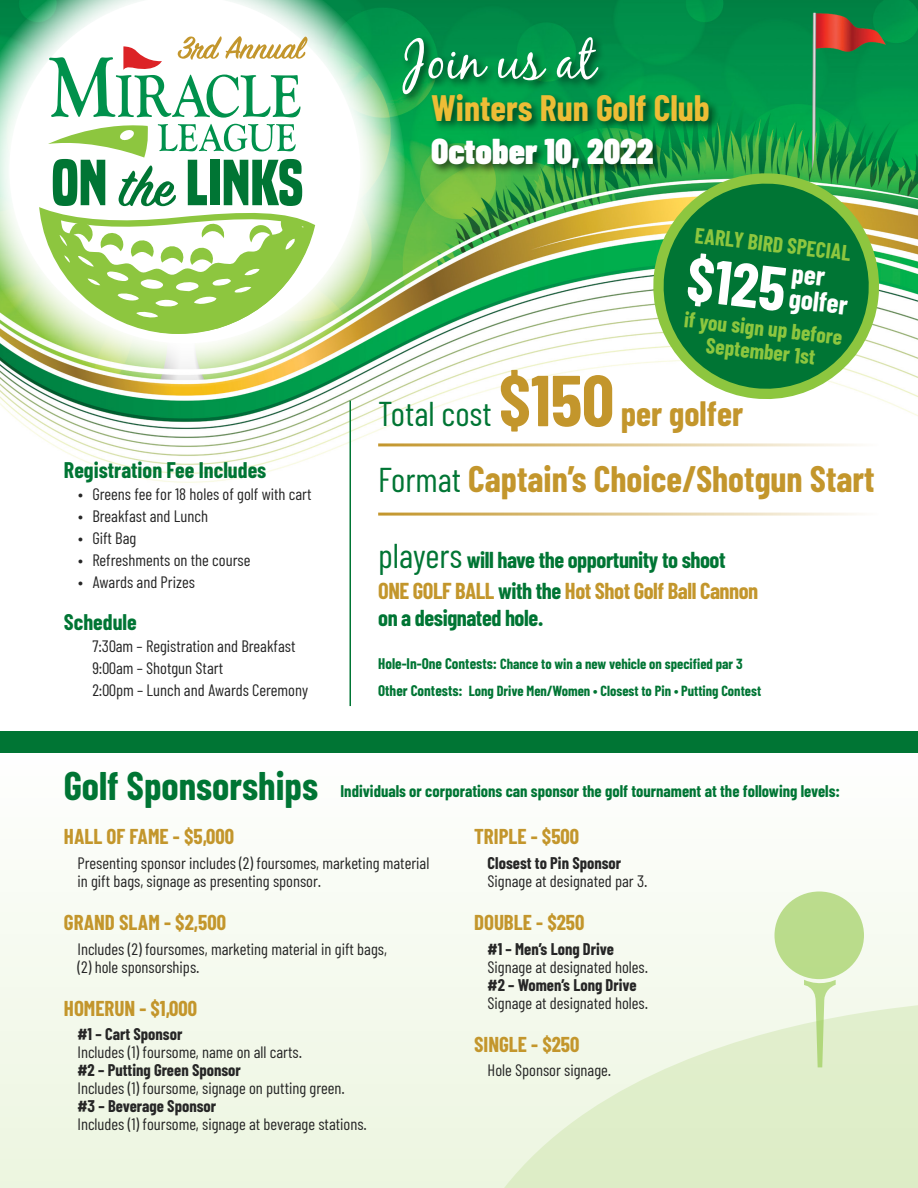
<style>
.page{position:relative;width:918px;height:1188px;background:#fff}
.page>*{position:absolute;margin:0;border:0;box-sizing:border-box;transform-origin:0 0}
.t1{font:700 61.95px "Barlow Condensed";color:#fff}
.t2{font:52.5px "Black Jack";color:#fff}
.t3{font:700 39px "Barlow Condensed";color:#007534}
.t4{font:700 36px "Barlow Condensed";color:#c3962c}
.t5{font:700 35.85px "Barlow Condensed";color:#edbd36}
.t6{font:900 35.85px "Barlow Condensed";color:#fff}
.t7{font:34.35px "Barlow Condensed";color:#007534}
.t8{font:700 27.45px/25.2px "Barlow Condensed";color:#fff}
.t9{font:700 22.5px/31.5px "Barlow Condensed";letter-spacing:-.02em;color:#007534}
.t10{font:700 22.05px "Barlow Condensed";color:#007534}
.t11{font:700 21.45px/23.2px "Barlow Condensed";color:#8dc63f;text-align:center}
.t12{font:700 21px "Barlow Condensed";color:#c3962c}
.t13{font:16.5px/22px "Barlow Condensed";color:#262626}
.t14{font:700 16.5px "Barlow Condensed";color:#262626}
.t15{font:700 16.5px "Barlow Condensed";color:#007534}
.t16{font:700 14.25px/26.2px "Barlow Condensed";color:#007534}
.s1{font-weight:700;font-size:72px;color:#c3962c}
.s2{font-weight:700;color:#c3962c}
.s3{font-weight:400;font-size:34.35px;color:#007534}
.s4{font-weight:400;font-size:34.35px}
.s5{color:#c3962c}
.s6{font-size:15px}
</style>
<div class="page">
<div style="left:0;top:746px;width:918px;height:442px;background:linear-gradient(to bottom,#fffefe,#ecf5e0)"></div>
<svg style="left:459px;top:999px;width:459px;height:189px;background:#e6f1d5"></svg>
<img style="left:0;top:0;width:918px;height:542px">
<img style="left:0;top:0;width:405px;height:388px">
<svg style="left:9px;top:0;width:351px;height:343px"></svg>
<div style="left:400px;top:35px;width:320px;height:144px;background:#000;opacity:.6"></div>
<svg style="left:39px;top:36px;width:276px;height:298px"></svg>
<hr style="left:350px;top:401px;width:1px;height:305px;background:#007534">
<div style="left:0;top:731px;width:918px;height:22px;background:#007534"></div>
<hr style="left:378px;top:443px;width:501px;height:3px;background:#c3962c">
<hr style="left:378px;top:513px;width:501px;height:3px;background:#c3962c">
<svg style="left:804px;top:980px;width:32px;height:87px;background:#daebc1"></svg>
<div style="left:774px;top:891px;width:90px;height:88px;background:#badc8b;border-radius:50%"></div>
<svg style="left:641px;top:161px;width:250px;height:244px"></svg>
<h2 class="t2" style="left:403px;top:29px;width:194px">Join us at</h2>
<h3 class="t5" style="left:431px;top:85px;width:280px">Winters Run Golf Club</h3>
<h3 class="t6" style="left:431px;top:128px;width:224px">October 10, 2022</h3>
<h3 class="t11" style="left:696px;top:224px;width:158px;rotate:6deg">EARLY BIRD SPECIAL</h3>
<h1 class="t1" style="left:692px;top:240px;width:101px;rotate:7deg">$125</h1>
<h3 class="t8" style="left:794px;top:260px;width:61px;rotate:7deg">per golfer</h3>
<h3 class="t11" style="left:685px;top:308px;width:161px;rotate:6deg">if you sign up before<br>September 1st</h3>
<h3 class="t10" style="left:64px;top:456px;width:204px">Registration Fee Includes</h3>
<p class="t13" style="left:78px;top:482px;width:235px">• Greens fee for 18 holes of golf with cart</p>
<p class="t13" style="left:78px;top:505px;width:131px">• Breakfast and Lunch</p>
<p class="t13" style="left:78px;top:527px;width:60px">• Gift Bag</p>
<p class="t13" style="left:78px;top:549px;width:174px">• Refreshments on the course</p>
<p class="t13" style="left:78px;top:571px;width:118px">• Awards and Prizes</p>
<h3 class="t10" style="left:64px;top:608px;width:74px">Schedule</h3>
<p class="t13" style="left:92px;top:634px;width:217px">7:30am – Registration and Breakfast<br>9:00am – Shotgun Start<br>2:00pm – Lunch and Awards Ceremony</p>
<h3 class="t7" style="left:378px;top:392px;width:367px">Total cost <span class="s1">$150</span> <span class="s2">per golfer</span></h3>
<h3 class="t4" style="left:378px;top:457px;width:498px"><span class="s3">Format</span> Captain’s Choice/Shotgun Start</h3>
<h3 class="t9" style="left:378px;top:543px;width:382px"><span class="s4">players</span> will have the opportunity to shoot<br><span class="s5">ONE GOLF BALL</span> with the <span class="s5">Hot Shot Golf Ball Cannon</span></h3>
<h3 class="t9" style="left:378px;top:602px;width:167px">on a designated hole.</h3>
<p class="t16" style="left:378px;top:651px;width:384px"><span class="s6">Hole-In-One Contests:</span> Chance to win a new vehicle on specified par 3<br><span class="s6">Other Contests:</span> Long Drive Men/Women • Closest to Pin • Putting Contest</p>
<h3 class="t3" style="left:64px;top:762px;width:256px">Golf Sponsorships</h3>
<p class="t12" style="left:64px;top:823px;width:172px">HALL OF FAME - $5,000</p>
<p class="t13" style="left:77px;top:853px;width:353px;line-height:18px">Presenting sponsor includes (2) foursomes, marketing material in gift bags, signage as presenting sponsor.</p>
<p class="t12" style="left:64px;top:909px;width:164px">GRAND SLAM - $2,500</p>
<p class="t13" style="left:77px;top:939px;width:311px;line-height:18px">Includes (2) foursomes, marketing material in gift bags, (2) hole sponsorships.</p>
<p class="t12" style="left:64px;top:995px;width:135px">HOMERUN - $1,000</p>
<p class="t14" style="left:77px;top:1024px;width:106px">#1 – Cart Sponsor</p>
<p class="t13" style="left:77px;top:1041px;width:226px">Includes (1) foursome, name on all carts.</p>
<p class="t14" style="left:77px;top:1060px;width:165px">#2 – Putting Green Sponsor</p>
<p class="t13" style="left:77px;top:1077px;width:269px">Includes (1) foursome, signage on putting green.</p>
<p class="t14" style="left:77px;top:1096px;width:140px">#3 – Beverage Sponsor</p>
<p class="t13" style="left:77px;top:1113px;width:291px">Includes (1) foursome, signage at beverage stations.</p>
<p class="t15" style="left:341px;top:781px;width:501px">Individuals or corporations can sponsor the golf tournament at the following levels:</p>
<p class="t12" style="left:474px;top:823px;width:106px">TRIPLE - $500</p>
<p class="t14" style="left:488px;top:852px;width:135px">Closest to Pin Sponsor</p>
<p class="t13" style="left:488px;top:869px;width:162px">Signage at designated par 3.</p>
<p class="t12" style="left:474px;top:909px;width:112px">DOUBLE - $250</p>
<p class="t14" style="left:488px;top:938px;width:128px">#1 – Men’s Long Drive</p>
<p class="t13" style="left:488px;top:955px;width:162px">Signage at designated holes.</p>
<p class="t14" style="left:488px;top:974px;width:151px">#2 – Women’s Long Drive</p>
<p class="t13" style="left:488px;top:991px;width:162px">Signage at designated holes.</p>
<p class="t12" style="left:474px;top:1031px;width:107px">SINGLE - $250</p>
<p class="t13" style="left:488px;top:1059px;width:125px">Hole Sponsor signage.</p>
</div>
